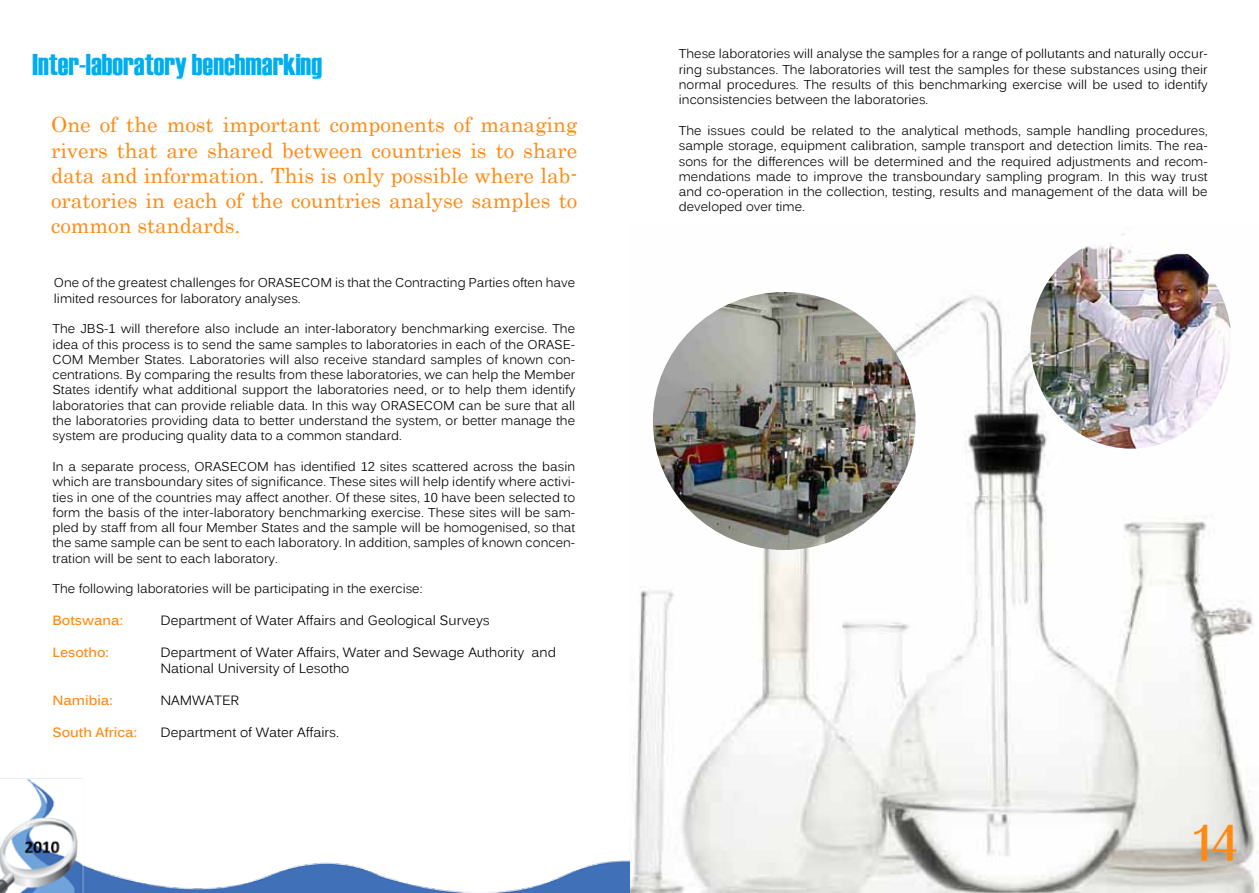
<style>
.page{position:relative;width:1259px;height:893px;background:#fff}
.page>*{position:absolute;margin:0;border:0;box-sizing:border-box;transform-origin:0 0}
.t1{font:48px "Grenoble SF";color:#ff8a13}
.t2{font:30px "Haettenschweiler";color:#00aeef}
.t3{font:21px/25.2px "Century";color:#ff8a13;text-align:justify}
.t4{font:13.35px/16px "Kalinga";color:#000}
.t5{font:700 13.35px "Kalinga";color:#ff8a13}
.t6{font:12.75px/15.3px "Kalinga";color:#000;text-align:justify}
</style>
<div class="page">
<img style="left:629px;top:234px;width:630px;height:659px">
<img style="left:0;top:778px;width:629px;height:115px">
<img style="left:1030px;top:235px;width:201px;height:214px">
<img style="left:653px;top:292px;width:262px;height:258px">
<h2 class="t2" style="left:33px;top:44px;width:291px">Inter-laboratory benchmarking</h2>
<h3 class="t3" style="left:51px;top:110px;width:528px">One of the most important components of managing rivers that are shared between countries is to share data and information. This is only possible where lab&shy;oratories in each of the countries analyse samples to common standards.</h3>
<p class="t6" style="left:54px;top:276px;width:523px">One of the greatest challenges for ORASECOM is that the Contracting Parties often have limited resources for laboratory analyses.</p>
<p class="t6" style="left:52px;top:322px;width:524px">The JBS-1 will therefore also include an inter-laboratory benchmarking exercise. The idea of this process is to send the same samples to laboratories in each of the ORASE-COM Member States. Laboratories will also receive standard samples of known con&shy;centrations. By comparing the results from these laboratories, we can help the Member States identify what additional support the laboratories need, or to help them identify laboratories that can provide reliable data. In this way ORASECOM can be sure that all the laboratories providing data to better understand the system, or better manage the system are producing quality data to a common standard.</p>
<p class="t6" style="left:52px;top:460px;width:524px">In a separate process, ORASECOM has identified 12 sites scattered across the basin which are transboundary sites of significance. These sites will help identify where activi&shy;ties in one of the countries may affect another. Of these sites, 10 have been selected to form the basis of the inter-laboratory benchmarking exercise. These sites will be sam&shy;pled by staff from all four Member States and the sample will be homogenised, so that the same sample can be sent to each laboratory. In addition, samples of known concen&shy;tration will be sent to each laboratory.</p>
<p class="t6" style="left:52px;top:582px;width:371px">The following laboratories will be participating in the exercise:</p>
<p class="t5" style="left:52px;top:611px;width:72px">Botswana:</p>
<p class="t4" style="left:160px;top:613px;width:331px">Department of Water Affairs and Geological Surveys</p>
<p class="t5" style="left:52px;top:643px;width:58px">Lesotho:</p>
<p class="t4" style="left:160px;top:645px;width:397px">Department of Water Affairs, Water and Sewage Authority and<br>National University of Lesotho</p>
<p class="t5" style="left:52px;top:692px;width:62px">Namibia:</p>
<p class="t4" style="left:160px;top:694px;width:81px">NAMWATER</p>
<p class="t5" style="left:52px;top:724px;width:86px">South Africa:</p>
<p class="t4" style="left:160px;top:726px;width:180px">Department of Water Affairs.</p>
<p class="t6" style="left:679px;top:47px;width:530px">These laboratories will analyse the samples for a range of pollutants and naturally occur&shy;ring substances. The laboratories will test the samples for these substances using their normal procedures. The results of this benchmarking exercise will be used to identify inconsistencies between the laboratories.</p>
<p class="t6" style="left:679px;top:124px;width:530px">The issues could be related to the analytical methods, sample handling procedures, sample storage, equipment calibration, sample transport and detection limits. The rea&shy;sons for the differences will be determined and the required adjustments and recom&shy;mendations made to improve the transboundary sampling program. In this way trust and co-operation in the collection, testing, results and management of the data will be developed over time.</p>
<h1 class="t1" style="left:1189px;top:815px;width:50px">14</h1>
</div>
